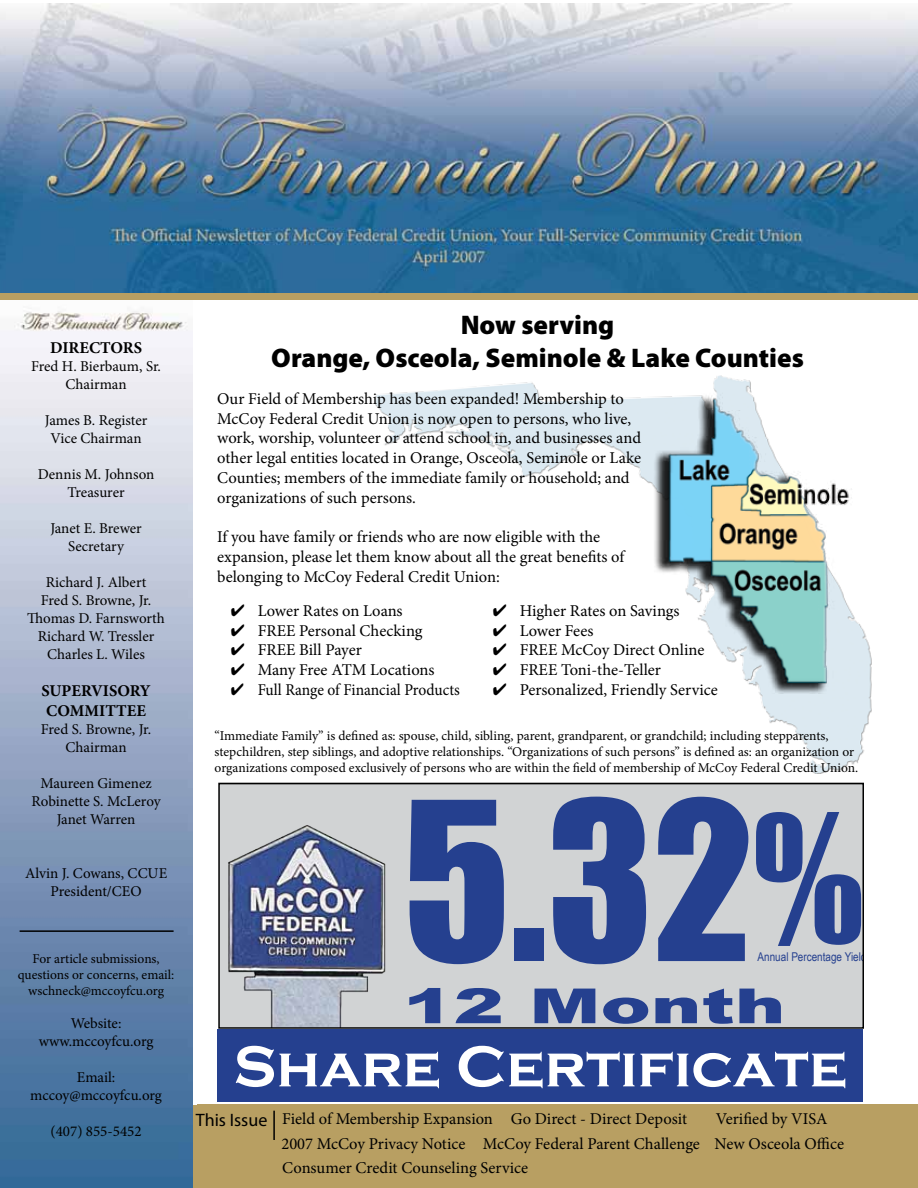
<style>
.page{position:relative;width:918px;height:1188px;background:#fff}
.page>*{position:absolute;margin:0;border:0;box-sizing:border-box;transform-origin:0 0}
.t1{font:204px "Impact";color:#25408f}
.t2{font:700 59.85px "Copperplate Gothic";color:#fff}
.t3{font:900 48.45px "Arial";color:#25408f;scale:1.56 1}
.t4{font:900 35.55px "Arial";color:#fff;scale:1.13 1}
.t5{font:900 27px/32.4px "Myriad Pro";color:#000;text-align:center}
.t6{font:18px "Myriad Pro";color:#000}
.t7{font:16.5px/19.8px "Minion Pro";color:#000}
.t8{font:700 16.5px/19.8px "Minion Pro";color:#000}
.t9{font:16.5px "Minion Pro";color:#000;scale:.94 1}
.t10{font:15px/18px "Minion Pro";letter-spacing:-.005em;color:#000;text-align:center}
.t11{font:13.5px/16.2px "Minion Pro";letter-spacing:-.005em;color:#000;text-align:center}
.t12{font:12.15px "Arial Narrow";color:#25408f}
.s1{font-size:163.2px}
</style>
<div class="page">
<div style="left:198px;top:1105px;width:720px;height:83px;background:#b89f62"></div>
<img style="left:0;top:311px;width:192px;height:877px">
<img style="left:0;top:3px;width:918px;height:290px">
<div style="left:0;top:293px;width:918px;height:7px;background:#b89f62"></div>
<hr style="left:20px;top:930px;width:154px;height:2px;background:#000">
<hr style="left:273px;top:1111px;width:2px;height:29px;background:#000">
<img style="left:375px;top:376px;width:497px;height:398px">
<img style="left:647px;top:386px;width:207px;height:308px">
<div style="left:218px;top:1029px;width:645px;height:72px;background:#25408f"></div>
<div style="left:221px;top:786px;width:640px;height:240px;background:#d1d3d4"></div>
<img style="left:221px;top:824px;width:173px;height:202px">
<div style="left:218px;top:783px;width:646px;height:246px;border:2px solid #000"></div>
<p class="t8" style="left:50px;top:337px;width:94px">DIRECTORS</p>
<p class="t10" style="left:31px;top:357px;width:131px">Fred H. Bierbaum, Sr.<br>Chairman</p>
<p class="t10" style="left:45px;top:411px;width:104px">James B. Register<br>Vice Chairman</p>
<p class="t10" style="left:38px;top:465px;width:118px">Dennis M. Johnson<br>Treasurer</p>
<p class="t10" style="left:50px;top:519px;width:93px">Janet E. Brewer<br>Secretary</p>
<p class="t10" style="left:27px;top:573px;width:139px">Richard J. Albert<br>Fred S. Browne, Jr.<br>Thomas D. Farnsworth<br>Richard W. Tressler<br>Charles L. Wiles</p>
<p class="t8" style="left:42px;top:681px;width:111px">SUPERVISORY<br>COMMITTEE</p>
<p class="t10" style="left:41px;top:720px;width:112px">Fred S. Browne, Jr.<br>Chairman</p>
<p class="t10" style="left:32px;top:774px;width:131px">Maureen Gimenez<br>Robinette S. McLeroy<br>Janet Warren</p>
<p class="t10" style="left:25px;top:864px;width:144px">Alvin J. Cowans, CCUE<br>President/CEO</p>
<p class="t11" style="left:18px;top:950px;width:158px">For article submissions, questions or concerns, email: wschneck@mccoyfcu.org</p>
<p class="t10" style="left:39px;top:1014px;width:116px">Website: www.mccoyfcu.org</p>
<p class="t10" style="left:30px;top:1068px;width:133px">Email: mccoy@mccoyfcu.org</p>
<p class="t10" style="left:51px;top:1122px;width:93px">(407) 855-5452</p>
<h3 class="t5" style="left:271px;top:308px;width:534px">Now serving<br>Orange, Osceola, Seminole &amp; Lake Counties</h3>
<p class="t7" style="left:217px;top:389px;width:425px">Our Field of Membership has been expanded! Membership to McCoy Federal Credit Union is now open to persons, who live, work, worship, volunteer or attend school in, and businesses and other legal entities located in Orange, Osceola, Seminole or Lake Counties; members of the immediate family or household; and organizations of such persons.</p>
<p class="t7" style="left:217px;top:527px;width:409px">If you have family or friends who are now eligible with the expansion, please let them know about all the great benefits of belonging to McCoy Federal Credit Union:</p>
<p class="t7" style="left:231px;top:601px;width:173px">✔ Lower Rates on Loans</p>
<p class="t7" style="left:231px;top:621px;width:193px">✔ FREE Personal Checking</p>
<p class="t7" style="left:231px;top:640px;width:133px">✔ FREE Bill Payer</p>
<p class="t7" style="left:231px;top:660px;width:205px">✔ Many Free ATM Locations</p>
<p class="t9" style="left:231px;top:679px;width:245px">✔ Full Range of Financial Products</p>
<p class="t7" style="left:493px;top:601px;width:189px">✔ Higher Rates on Savings</p>
<p class="t7" style="left:493px;top:621px;width:102px">✔ Lower Fees</p>
<p class="t7" style="left:493px;top:640px;width:213px">✔ FREE McCoy Direct Online</p>
<p class="t7" style="left:493px;top:660px;width:170px">✔ FREE Toni-the-Teller</p>
<p class="t7" style="left:493px;top:680px;width:227px">✔ Personalized, Friendly Service</p>
<p class="t11" style="left:215px;top:728px;width:645px;text-align:left">“Immediate Family” is defined as: spouse, child, sibling, parent, grandparent, or grandchild; including stepparents, stepchildren, step siblings, and adoptive relationships. “Organizations of such persons” is defined as: an organization or organizations composed exclusively of persons who are within the field of membership of McCoy Federal Credit Union.</p>
<h1 class="t1" style="left:403px;top:755px;width:462px">5.32<span class="s1">%</span></h1>
<h3 class="t3" style="left:403px;top:979px;width:246px">12 Month</h3>
<p class="t12" style="left:758px;top:950px;width:110px">Annual Percentage Yield</p>
<h3 class="t4" style="left:403px;top:1037px;width:377px">www.mccoyfcu.org</h3>
<h2 class="t2" style="left:233px;top:1033px;width:616px">Share Certificate</h2>
<p class="t6" style="left:196px;top:1108px;width:73px">This Issue</p>
<p class="t7" style="left:282px;top:1109px;width:406px">Field of Membership Expansion Go Direct - Direct Deposit</p>
<p class="t7" style="left:716px;top:1109px;width:113px">Verified by VISA</p>
<p class="t7" style="left:281px;top:1134px;width:564px">2007 McCoy Privacy Notice McCoy Federal Parent Challenge New Osceola Office</p>
<p class="t7" style="left:282px;top:1158px;width:248px">Consumer Credit Counseling Service</p>
</div>
